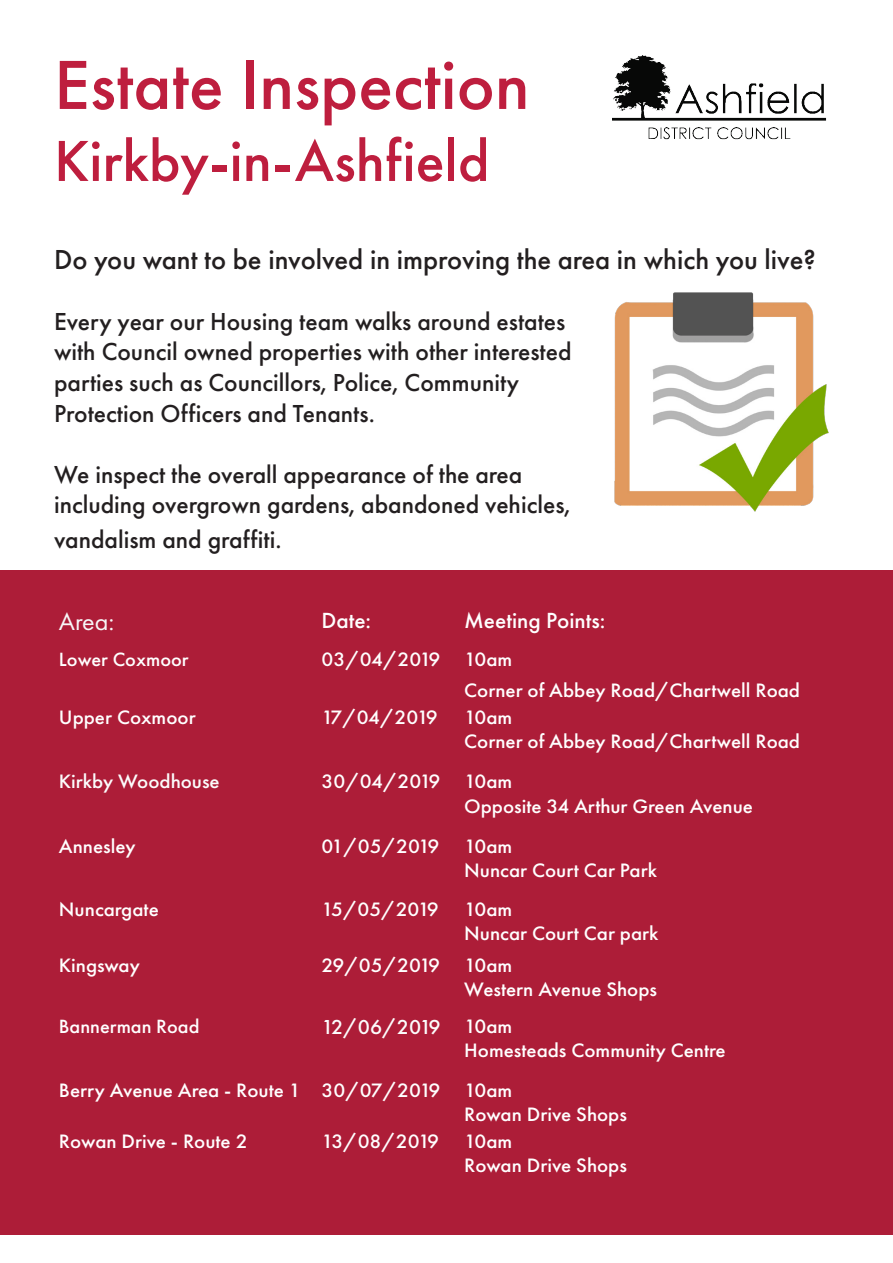
<style>
.page{position:relative;width:893px;height:1263px;background:#fff}
.page>*{position:absolute;margin:0;border:0;box-sizing:border-box;transform-origin:0 0}
.t1{font:500 72px "Futura PT";color:#be1e3e}
.t2{font:500 60px "Futura PT";color:#be1e3e}
.t3{font:500 28.5px "Futura PT";color:#231f20}
.t4{font:25.65px "Futura PT";color:#f7f7f8}
.t5{font:500 25.5px/30.6px "Futura PT";color:#231f20}
.t6{font:500 22.8px "Futura PT";color:#fff}
.t7{font:500 21px "Futura PT";letter-spacing:-.085em;color:#fcfcfc}
.t8{font:500 20.1px "Futura PT";color:#fff;scale:1.04 1}
.t9{font:500 20.1px "Futura PT";color:#fcfcfc;scale:1.04 1}
.t10{font:500 19.95px "Futura PT";color:#fff}
</style>
<div class="page">
<div style="left:0;top:570px;width:893px;height:664px;background:#ad1d38"></div>
<img style="left:612px;top:56px;width:215px;height:84px">
<img style="left:614px;top:292px;width:215px;height:220px">
<p class="t1" style="left:54px;top:42px;width:477px">Estate Inspection</p>
<p class="t2" style="left:54px;top:125px;width:437px">Kirkby-in-Ashfield</p>
<p class="t3" style="left:54px;top:242px;width:763px">Do you want to be involved in improving the area in which you live?</p>
<p class="t5" style="left:54px;top:306px;width:519px">Every year our Housing team walks around estates with Council owned properties with other interested parties such as Councillors, Police, Community Protection Officers and Tenants.</p>
<p class="t5" style="left:54px;top:459px;width:518px">We inspect the overall appearance of the area including overgrown gardens, abandoned vehicles,</p>
<p class="t5" style="left:54px;top:524px;width:229px">vandalism and graffiti.</p>
<p class="t4" style="left:59px;top:606px;width:57px">Area:</p>
<p class="t6" style="left:322px;top:607px;width:51px">Date:</p>
<p class="t6" style="left:464px;top:607px;width:143px">Meeting Points:</p>
<p class="t10" style="left:59px;top:647px;width:131px">Lower Coxmoor</p>
<p class="t8" style="left:322px;top:647px;width:116px">03/04/2019</p>
<p class="t8" style="left:464px;top:647px;width:48px">10am</p>
<p class="t8" style="left:464px;top:679px;width:324px">Corner of Abbey Road/Chartwell Road</p>
<p class="t8" style="left:59px;top:705px;width:133px">Upper Coxmoor</p>
<p class="t8" style="left:322px;top:705px;width:113px">17/04/2019</p>
<p class="t8" style="left:464px;top:705px;width:48px">10am</p>
<p class="t8" style="left:464px;top:729px;width:324px">Corner of Abbey Road/Chartwell Road</p>
<p class="t9" style="left:59px;top:770px;width:156px">Kirkby Woodhouse</p>
<p class="t8" style="left:322px;top:770px;width:116px">30/04/2019</p>
<p class="t8" style="left:464px;top:770px;width:48px">10am</p>
<p class="t8" style="left:464px;top:794px;width:279px">Opposite 34 Arthur Green Avenue</p>
<p class="t8" style="left:59px;top:834px;width:75px">Annesley</p>
<p class="t8" style="left:322px;top:834px;width:115px">01/05/2019</p>
<p class="t8" style="left:464px;top:834px;width:48px">10am</p>
<p class="t8" style="left:464px;top:858px;width:187px">Nuncar Court Car Park</p>
<p class="t8" style="left:59px;top:897px;width:98px">Nuncargate</p>
<p class="t8" style="left:322px;top:897px;width:114px">15/05/2019</p>
<p class="t8" style="left:464px;top:897px;width:48px">10am</p>
<p class="t8" style="left:464px;top:921px;width:188px">Nuncar Court Car park</p>
<p class="t8" style="left:59px;top:953px;width:79px">Kingsway</p>
<p class="t8" style="left:322px;top:953px;width:116px">29/05/2019</p>
<p class="t8" style="left:464px;top:953px;width:48px">10am</p>
<p class="t8" style="left:464px;top:977px;width:187px">Western Avenue Shops</p>
<p class="t10" style="left:59px;top:1014px;width:142px">Bannerman Road</p>
<p class="t7" style="left:322px;top:1014px;width:121px">12/06/2019</p>
<p class="t8" style="left:464px;top:1014px;width:48px">10am</p>
<p class="t8" style="left:464px;top:1038px;width:253px">Homesteads Community Centre</p>
<p class="t8" style="left:59px;top:1078px;width:234px">Berry Avenue Area - Route 1</p>
<p class="t8" style="left:322px;top:1078px;width:116px">30/07/2019</p>
<p class="t8" style="left:464px;top:1078px;width:48px">10am</p>
<p class="t8" style="left:464px;top:1102px;width:158px">Rowan Drive Shops</p>
<p class="t8" style="left:59px;top:1129px;width:183px">Rowan Drive - Route 2</p>
<p class="t8" style="left:322px;top:1129px;width:114px">13/08/2019</p>
<p class="t8" style="left:464px;top:1129px;width:48px">10am</p>
<p class="t8" style="left:464px;top:1153px;width:158px">Rowan Drive Shops</p>
</div>
